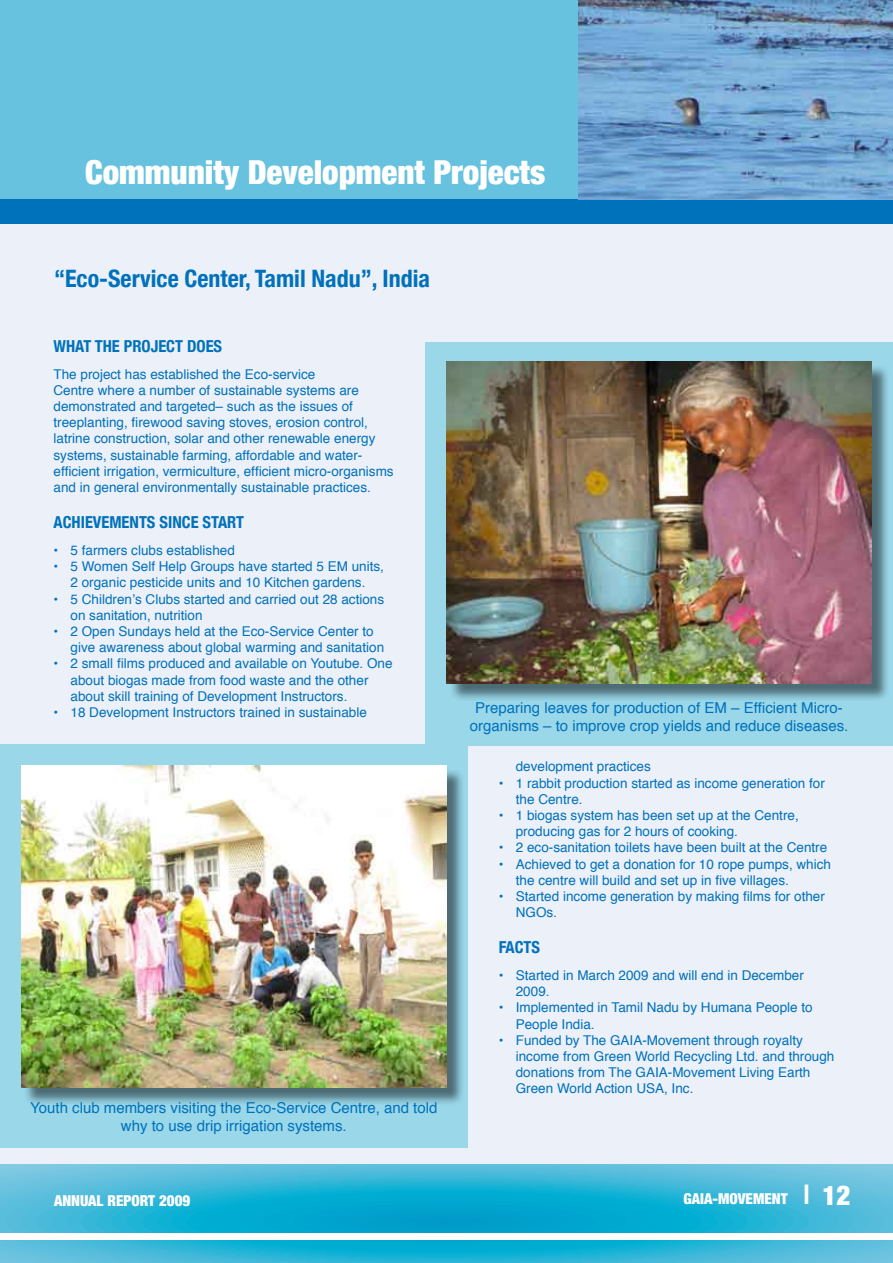
<style>
.page{position:relative;width:893px;height:1263px;background:#fff}
.page>*{position:absolute;margin:0;border:0;box-sizing:border-box;transform-origin:0 0}
.t1{font:900 condensed 33px "Helvetica Neue";color:#fff}
.t2{font:700 condensed 24px "Helvetica Neue";color:#0071bb}
.t3{font:700 condensed 16.5px "Helvetica Neue";color:#0071bb}
.t4{font:15px/18px "Helvetica";color:#0071bb;text-align:center}
.t5{font:900 condensed 15px "Helvetica Neue";color:#fff}
.t6{font:13.5px/16.2px "Helvetica";color:#0071bb}
.s1{font-family:"Helvetica";font-weight:700;font-stretch:normal;font-size:27px}
.s2{font-size:27px}
</style>
<div class="page">
<div style="left:0;top:224px;width:893px;height:941px;background:#ecf0f9"></div>
<svg style="left:0;top:1165px;width:893px;height:98px;background:#32b5d7"></svg>
<div style="left:0;top:0;width:893px;height:210px;background:#66c2de"></div>
<div style="left:0;top:1234px;width:893px;height:6px;background:#fff"></div>
<div style="left:0;top:200px;width:893px;height:24px;background:#0071bb"></div>
<div style="left:0;top:744px;width:468px;height:404px;background:#99d7e9"></div>
<div style="left:425px;top:342px;width:468px;height:404px;background:#99d7e9"></div>
<img style="left:578px;top:0;width:315px;height:200px">
<div style="left:24px;top:768px;width:447px;height:344px;background:#000;opacity:.5"></div>
<img style="left:21px;top:766px;width:425px;height:321px">
<div style="left:449px;top:364px;width:444px;height:344px;background:#000;opacity:.5"></div>
<img style="left:446px;top:361px;width:426px;height:322px">
<h1 class="t1" style="left:85px;top:152px;width:462px">Community Development Projects</h1>
<h2 class="t2" style="left:54px;top:264px;width:378px">“Eco-Service Center, Tamil Nadu”, India</h2>
<p class="t3" style="left:54px;top:336px;width:170px">WHAT THE PROJECT DOES</p>
<p class="t6" style="left:54px;top:366px;width:342px">The project has established the Eco-service<br>Centre where a number of sustainable systems are demonstrated and targeted– such as the issues of treeplanting, firewood saving stoves, erosion control, latrine construction, solar and other renewable energy systems, sustainable farming, affordable and water&shy;efficient irrigation, vermiculture, efficient micro-organisms and in general environmentally sustainable practices.</p>
<p class="t3" style="left:54px;top:512px;width:192px">ACHIEVEMENTS SINCE START</p>
<p class="t6" style="left:54px;top:542px;width:183px">• 5 farmers clubs established</p>
<p class="t6" style="left:54px;top:559px;width:332px;text-align:center">• 5 Women Self Help Groups have started 5 EM units,<br>2 organic pesticide units and 10 Kitchen gardens.</p>
<p class="t6" style="left:71px;top:591px;width:315px;text-indent:-17px">• 5 Children’s Clubs started and carried out 28 actions on sanitation, nutrition</p>
<p class="t6" style="left:71px;top:623px;width:315px;text-indent:-17px">• 2 Open Sundays held at the Eco-Service Center to give awareness about global warming and sanitation</p>
<p class="t6" style="left:71px;top:656px;width:323px;text-indent:-17px">• 2 small films produced and available on Youtube. One about biogas made from food waste and the other about skill training of Development Instructors.</p>
<p class="t6" style="left:54px;top:704px;width:315px">• 18 Development Instructors trained in sustainable</p>
<p class="t4" style="left:30px;top:1099px;width:409px">Youth club members visiting the Eco-Service Centre, and told why to use drip irrigation systems.</p>
<p class="t4" style="left:470px;top:699px;width:380px">Preparing leaves for production of EM – Efficient Micro&shy;organisms – to improve crop yields and reduce diseases.</p>
<p class="t6" style="left:516px;top:759px;width:137px">development practices</p>
<p class="t6" style="left:516px;top:775px;width:311px;text-indent:-17px">• 1 rabbit production started as income generation for the Centre.</p>
<p class="t6" style="left:516px;top:807px;width:284px;text-indent:-17px">• 1 biogas system has been set up at the Centre, producing gas for 2 hours of cooking.</p>
<p class="t6" style="left:499px;top:840px;width:330px">• 2 eco-sanitation toilets have been built at the Centre</p>
<p class="t6" style="left:516px;top:856px;width:317px;text-indent:-17px">• Achieved to get a donation for 10 rope pumps, which the centre will build and set up in five villages.</p>
<p class="t6" style="left:516px;top:888px;width:311px;text-indent:-17px">• Started income generation by making films for other<br>NGOs.</p>
<p class="t3" style="left:499px;top:937px;width:43px">FACTS</p>
<p class="t6" style="left:516px;top:967px;width:290px;text-indent:-17px">• Started in March 2009 and will end in December<br>2009.</p>
<p class="t6" style="left:516px;top:1000px;width:298px;text-indent:-17px">• Implemented in Tamil Nadu by Humana People to<br>People India.</p>
<p class="t6" style="left:516px;top:1032px;width:320px;text-indent:-17px">• Funded by The GAIA-Movement through royalty income from Green World Recycling Ltd. and through donations from The GAIA-Movement Living Earth Green World Action USA, Inc.</p>
<p class="t5" style="left:54px;top:1191px;width:138px">ANNUAL REPORT 2009</p>
<p class="t5" style="left:684px;top:1189px;width:168px">GAIA-MOVEMENT <span class="s1">|</span> <span class="s2">12</span></p>
</div>
